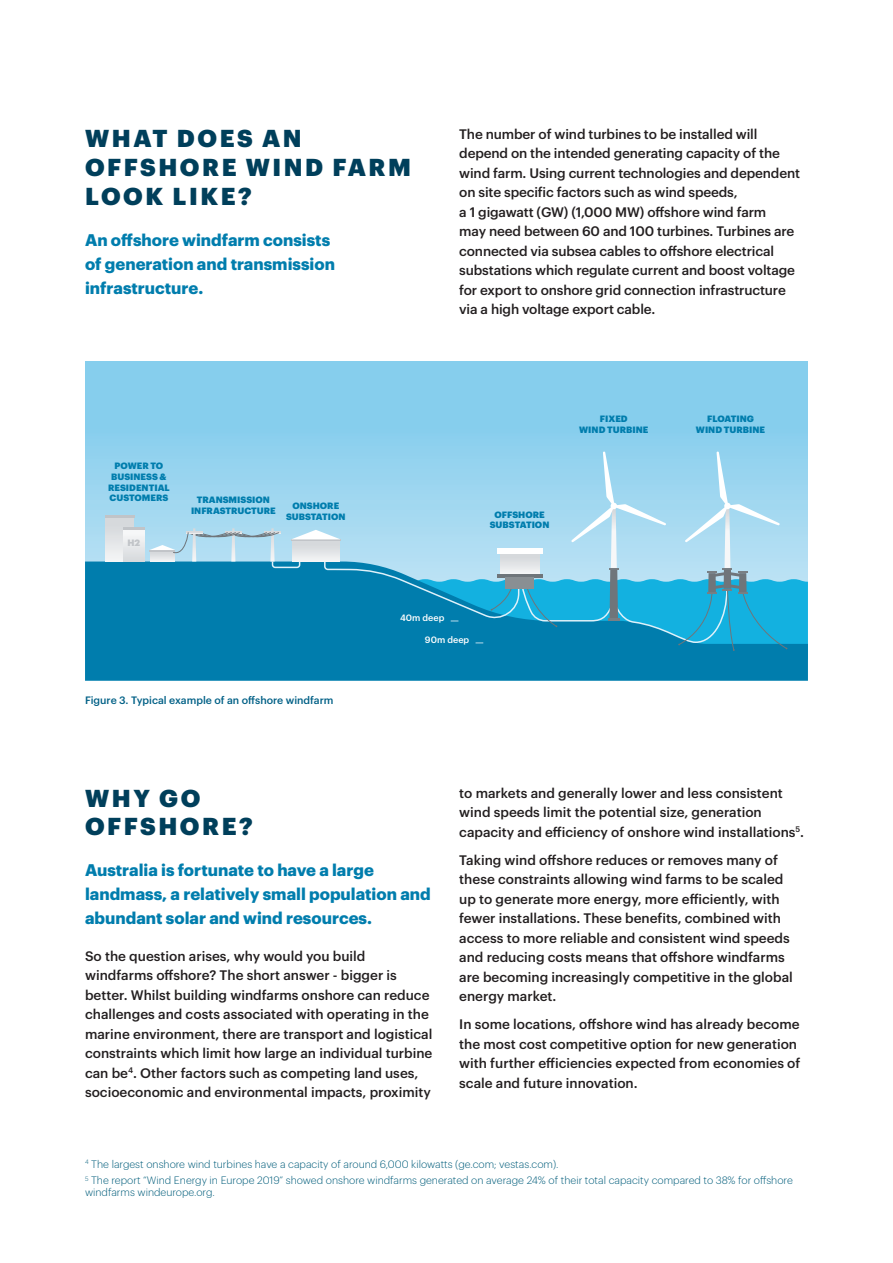
<style>
.page{position:relative;width:893px;height:1263px;background:#fff}
.page>*{position:absolute;margin:0;border:0;box-sizing:border-box;transform-origin:0 0}
.t1{font:900 24px/28.8px "Graphik";letter-spacing:.105em;color:#003f5b}
.t2{font:700 16.5px/24px "Graphik";color:#007dad}
.t3{font:500 13.5px/19.5px "Graphik";color:#231f20}
.t4{font:300 10.5px/16.2px "Graphik";color:#005d7b}
.t5{font:500 10.5px "Graphik";color:#006086}
.t6{font:900 9px/10.8px "Graphik";color:#007dad;text-align:center}
.t7{font:500 9px "Graphik";color:#fff}
.t8{font:900 9px "Graphik";color:#c1c4c8}
</style>
<div class="page">
<svg style="left:85px;top:362px;width:723px;height:199px;background:#8acfed"></svg>
<svg style="left:85px;top:561px;width:723px;height:120px;background:#0581b0"></svg>
<div style="left:106px;top:518px;width:28px;height:43px;background:linear-gradient(to bottom,#d1d4d8,#f3f4f5)"></div>
<hr style="left:105px;top:515px;width:29px;height:3px;background:#c1c4c8">
<div style="left:123px;top:529px;width:21px;height:32px;background:linear-gradient(to bottom,#fafbfb,#d8dbde)"></div>
<hr style="left:123px;top:527px;width:22px;height:2px;background:#c1c4c8">
<svg style="left:150px;top:451px;width:638px;height:200px;background:#6bbbdb"></svg>
<h1 class="t1" style="left:85px;top:122px;width:327px">WHAT DOES AN<br>OFFSHORE WIND FARM<br>LOOK LIKE?</h1>
<p class="t2" style="left:85px;top:227px;width:251px">An offshore windfarm consists of generation and transmission infrastructure.</p>
<p class="t6" style="left:108px;top:459px;width:63px">POWER TO<br>BUSINESS &amp;<br>RESIDENTIAL<br>CUSTOMERS</p>
<p class="t8" style="left:127px;top:536px;width:14px">H2</p>
<p class="t6" style="left:191px;top:493px;width:86px">TRANSMISSION<br>INFRASTRUCTURE</p>
<p class="t6" style="left:286px;top:500px;width:61px">ONSHORE<br>SUBSTATION</p>
<p class="t3" style="left:459px;top:123px;width:342px">The number of wind turbines to be installed will depend on the intended generating capacity of the wind farm. Using current technologies and dependent on site specific factors such as wind speeds,<br>a 1 gigawatt (GW) (1,000 MW) offshore wind farm<br>may need between 60 and 100 turbines. Turbines are connected via subsea cables to offshore electrical substations which regulate current and boost voltage for export to onshore grid connection infrastructure via a high voltage export cable.</p>
<p class="t6" style="left:579px;top:412px;width:71px">FIXED<br>WIND TURBINE</p>
<p class="t6" style="left:696px;top:412px;width:71px">FLOATING<br>WIND TURBINE</p>
<p class="t6" style="left:490px;top:508px;width:61px">OFFSHORE<br>SUBSTATION</p>
<p class="t5" style="left:85px;top:692px;width:250px">Figure 3. Typical example of an offshore windfarm</p>
<p class="t7" style="left:400px;top:611px;width:46px">40m deep</p>
<p class="t7" style="left:425px;top:633px;width:46px">90m deep</p>
<h1 class="t1" style="left:85px;top:781px;width:169px">WHY GO<br>OFFSHORE?</h1>
<p class="t2" style="left:85px;top:857px;width:347px">Australia is fortunate to have a large landmass, a relatively small population and abundant solar and wind resources.</p>
<p class="t3" style="left:85px;top:945px;width:349px">So the question arises, why would you build windfarms offshore? The short answer - bigger is better. Whilst building windfarms onshore can reduce challenges and costs associated with operating in the marine environment, there are transport and logistical constraints which limit how large an individual turbine can be<sup>4</sup>. Other factors such as competing land uses, socioeconomic and environmental impacts, proximity</p>
<p class="t3" style="left:459px;top:782px;width:346px">to markets and generally lower and less consistent wind speeds limit the potential size, generation capacity and efficiency of onshore wind installations<sup>5</sup>.</p>
<p class="t3" style="left:459px;top:849px;width:335px">Taking wind offshore reduces or removes many of these constraints allowing wind farms to be scaled up to generate more energy, more efficiently, with fewer installations. These benefits, combined with access to more reliable and consistent wind speeds and reducing costs means that offshore windfarms are becoming increasingly competitive in the global energy market.</p>
<p class="t3" style="left:459px;top:1013px;width:343px">In some locations, offshore wind has already become the most cost competitive option for new generation with further efficiencies expected from economies of scale and future innovation.</p>
<p class="t4" style="left:85px;top:1155px;width:709px"><sup>4</sup> The largest onshore wind turbines have a capacity of around 6,000 kilowatts (ge.com; vestas.com).<br><sup>5</sup> The report “Wind Energy in Europe 2019” showed onshore windfarms generated on average 24% of their total capacity compared to 38% for offshore</p>
<p class="t4" style="left:85px;top:1183px;width:131px">windfarms windeurope.org.</p>
</div>
